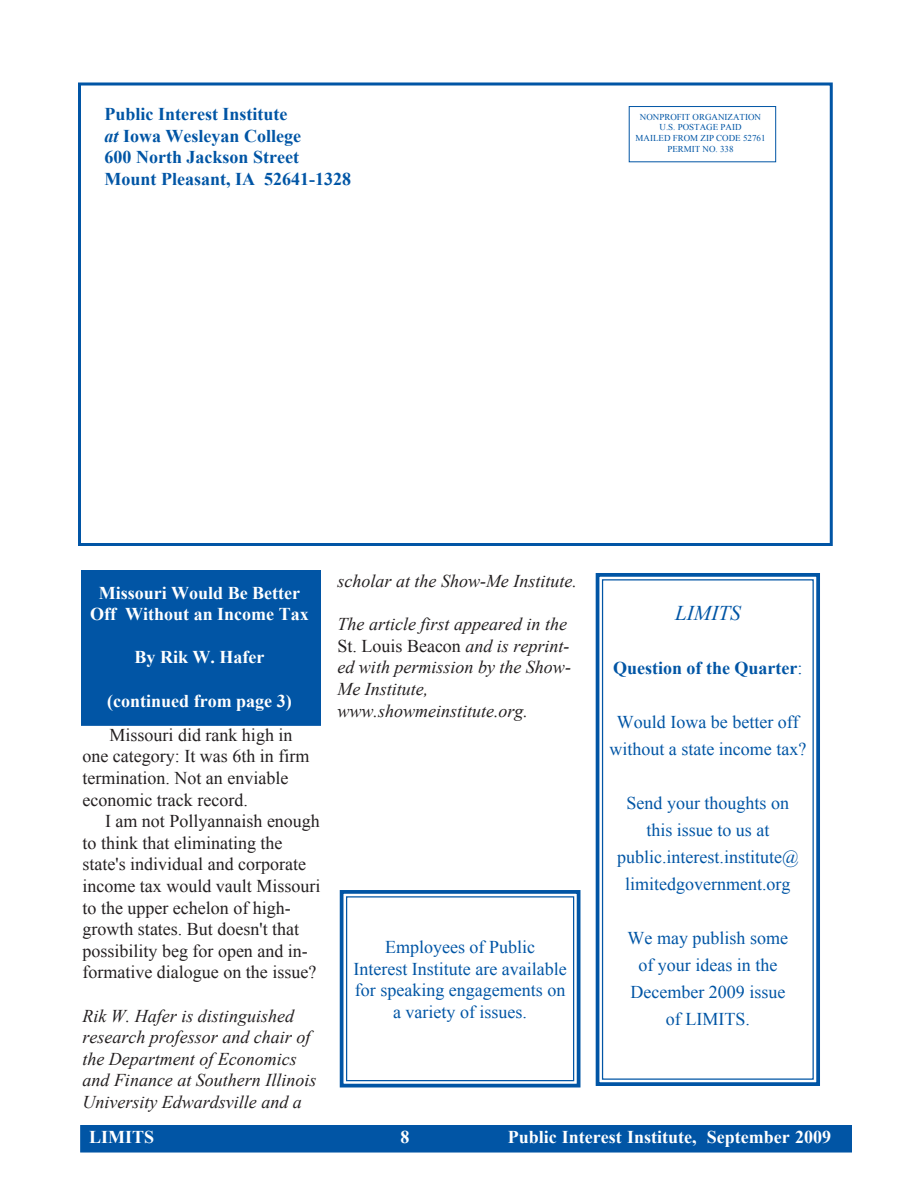
<style>
.page{position:relative;width:918px;height:1188px;background:#fff}
.page>*{position:absolute;margin:0;border:0;box-sizing:border-box;transform-origin:0 0}
.t1{font:italic 21px "Times New Roman";color:#0155a5}
.t2{font:18px/21.6px "Times New Roman";color:#231f20}
.t3{font:italic 18px/21.6px "Times New Roman";color:#231f20}
.t4{font:18px/27px "Times New Roman";color:#0155a5;text-align:center}
.t5{font:700 18px "Times New Roman";color:#fff}
.t6{font:700 18px "Times New Roman";color:#0155a5}
.t7{font:9px "Times New Roman";color:#0155a5}
.s1{font-style:italic}
.s2{font-style:normal}
.s3{font-weight:400}
</style>
<div class="page">
<div style="left:81px;top:1126px;width:770px;height:26px;background:#0155a5"></div>
<div style="left:80px;top:1125px;width:772px;height:28px;border:2px solid #0155a5"></div>
<div style="left:78px;top:82px;width:755px;height:464px;border:3px solid #0155a5"></div>
<div style="left:629px;top:106px;width:147px;height:56px;border:1px solid #0155a5"></div>
<div style="left:84px;top:573px;width:234px;height:150px;background:#0155a5"></div>
<div style="left:81px;top:570px;width:240px;height:156px;border:6px solid #0155a5"></div>
<svg style="left:595px;top:573px;width:225px;height:513px"></svg>
<div style="left:602px;top:579px;width:212px;height:501px;border:1px solid #0155a5"></div>
<svg style="left:339px;top:890px;width:242px;height:198px"></svg>
<div style="left:346px;top:896px;width:228px;height:185px;border:1px solid #0155a5"></div>
<p class="t6" style="left:105px;top:102px;width:184px">Public Interest Institute</p>
<p class="t6" style="left:105px;top:123px;width:198px"><span class="s1">at</span> Iowa Wesleyan College</p>
<p class="t6" style="left:105px;top:145px;width:196px">600 North Jackson Street</p>
<p class="t6" style="left:105px;top:167px;width:248px">Mount Pleasant, IA 52641-1328</p>
<p class="t7" style="left:640px;top:111px;width:123px">NONPROFIT ORGANIZATION</p>
<p class="t7" style="left:660px;top:121px;width:83px">U.S. POSTAGE PAID</p>
<p class="t7" style="left:636px;top:132px;width:131px">MAILED FROM ZIP CODE 52761</p>
<p class="t7" style="left:667px;top:143px;width:68px">PERMIT NO. 338</p>
<p class="t5" style="left:99px;top:580px;width:203px">Missouri Would Be Better</p>
<p class="t5" style="left:90px;top:602px;width:220px">Off Without an Income Tax</p>
<p class="t5" style="left:135px;top:645px;width:131px">By Rik W. Hafer</p>
<p class="t5" style="left:107px;top:688px;width:186px">(continued from page 3)</p>
<p class="t2" style="left:82px;top:724px;width:228px;text-indent:27px">Missouri did rank high in one category: It was 6th in firm termination. Not an enviable economic track record.</p>
<p class="t2" style="left:82px;top:810px;width:239px;text-indent:22px">I am not Pollyannaish enough to think that eliminating the state's individual and corporate income tax would vault Missouri to the upper echelon of high&shy;growth states. But doesn't that possibility beg for open and in&shy;formative dialogue on the issue?</p>
<p class="t3" style="left:82px;top:1004px;width:236px">Rik W. Hafer is distinguished research professor and chair of the Department of Economics and Finance at Southern Illinois<br>University Edwardsville and a</p>
<p class="t3" style="left:338px;top:570px;width:241px">scholar at the Show-Me Institute.</p>
<p class="t3" style="left:338px;top:613px;width:235px">The article first appeared in the<br><span class="s2">St. Louis Beacon</span> and is reprint&shy;ed with permission by the Show-<br>Me Institute,</p>
<p class="t3" style="left:338px;top:699px;width:192px">www.showmeinstitute.org.</p>
<p class="t4" style="left:385px;top:933px;width:151px">Employees of Public</p>
<p class="t4" style="left:353px;top:955px;width:215px">Interest Institute are available</p>
<p class="t4" style="left:355px;top:977px;width:212px">for speaking engagements on</p>
<p class="t4" style="left:393px;top:998px;width:135px">a variety of issues.</p>
<p class="t1" style="left:675px;top:598px;width:67px">LIMITS</p>
<p class="t6" style="left:613px;top:656px;width:191px">Question of the Quarter<span class="s3">:</span></p>
<p class="t4" style="left:609px;top:708px;width:198px">Would Iowa be better off without a state income tax?</p>
<p class="t4" style="left:627px;top:789px;width:164px">Send your thoughts on</p>
<p class="t4" style="left:646px;top:816px;width:125px">this issue to us at</p>
<p class="t4" style="left:617px;top:843px;width:183px">public.interest.institute@</p>
<p class="t4" style="left:625px;top:870px;width:167px">limitedgovernment.org</p>
<p class="t4" style="left:628px;top:924px;width:162px">We may publish some</p>
<p class="t4" style="left:638px;top:951px;width:140px">of your ideas in the</p>
<p class="t4" style="left:630px;top:978px;width:156px">December 2009 issue</p>
<p class="t4" style="left:666px;top:1005px;width:85px">of LIMITS.</p>
<p class="t5" style="left:89px;top:1125px;width:67px">LIMITS</p>
<p class="t5" style="left:508px;top:1125px;width:325px">Public Interest Institute, September 2009</p>
</div>
